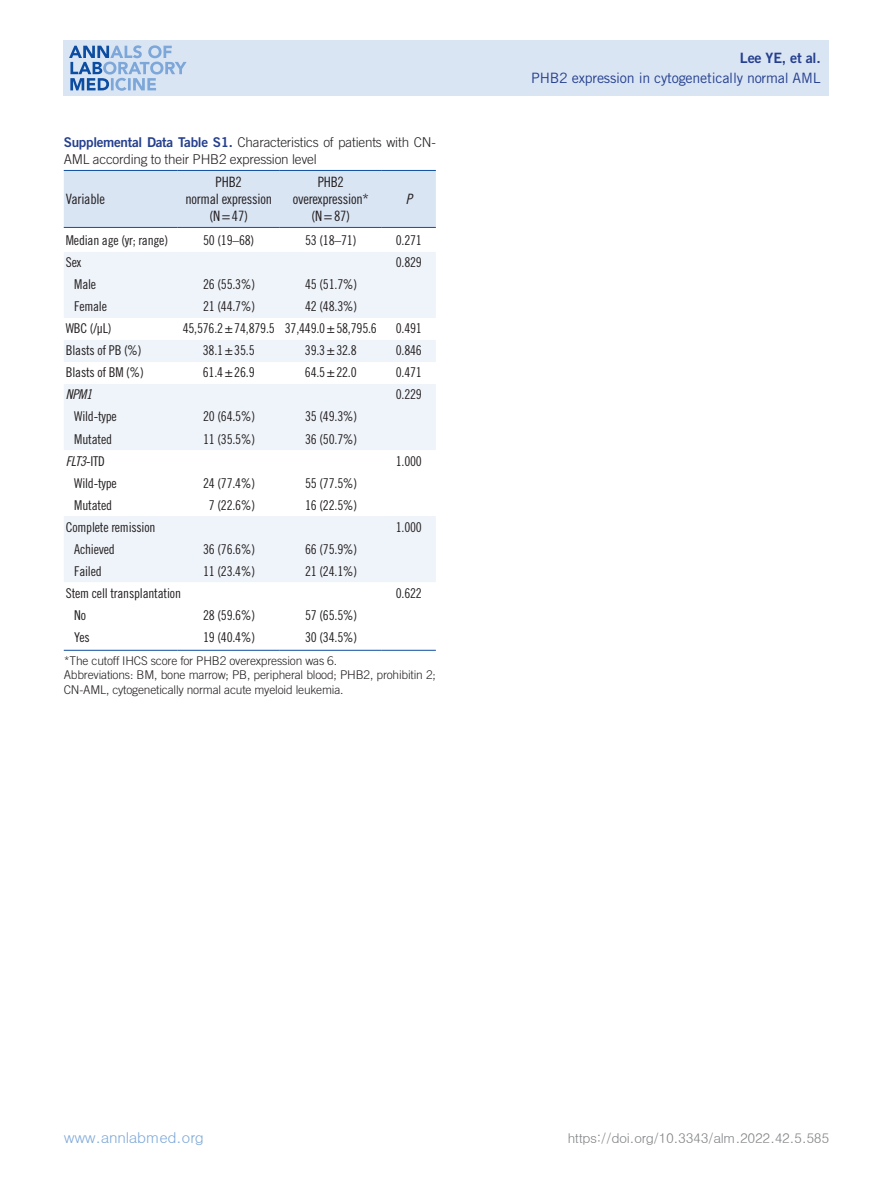
<style>
.page{position:relative;width:893px;height:1191px;background:#fff}
.page>*{position:absolute;margin:0;border:0;box-sizing:border-box;transform-origin:0 0}
.URL{font:15px "Dotum";letter-spacing:-.02em;color:#7ca7d8}
.표머리글{font:14.25px/17.1px "Trade Gothic LT Std Cn 18";letter-spacing:-.015em;color:#231f20;text-align:center}
.하시라제목{font:14.25px "Trade Gothic LT Std";letter-spacing:-.015em;color:#253f8e}
.하시라이름{font:14.25px "Trade Gothic LT Std Bd 2";letter-spacing:-.015em;color:#253f8e}
.표머리글-2{font:14.25px "Trade Gothic LT Std Cn 18 Obl";color:#231f20}
.표본문{font:13.5px "Trade Gothic LT Std Cn 18";letter-spacing:-.015em;color:#231f20}
.표제목_그림설명{font:300 13.5px/16.2px "Trade Gothic LT Std";letter-spacing:-.015em;color:#231f20}
.t1{font:13.5px "Dotum";letter-spacing:-.03em;color:#808285}
.표본문-2{font:13.5px "Trade Gothic LT Std Cn 18 Obl";letter-spacing:-.015em;color:#231f20}
.표_그림_주석{font:300 12px/14.4px "Trade Gothic LT Std";letter-spacing:-.015em;color:#231f20}
.s1{font-family:"Trade Gothic LT Std Bd 2";font-weight:400;color:#253f8e}
.s2{font-family:"Trade Gothic LT Std Cn 18"}
</style>
<div class="page">
<div style="left:64px;top:40px;width:765px;height:56px;background:#dae5f4"></div>
<svg style="left:69px;top:45px;width:118px;height:46px"></svg>
<div style="left:64px;top:171px;width:372px;height:56px;background:#dae5f4"></div>
<svg style="left:64px;top:252px;width:372px;height:330px;fill:#eff4fa"></svg>
<hr style="left:64px;top:170px;width:114px;height:1px;background:#0d4da1">
<hr style="left:178px;top:170px;width:102px;height:1px;background:#0d4da1">
<hr style="left:280px;top:170px;width:102px;height:1px;background:#0d4da1">
<hr style="left:382px;top:170px;width:54px;height:1px;background:#0d4da1">
<hr style="left:64px;top:227px;width:114px;height:1px;background:#0d4da1">
<hr style="left:178px;top:227px;width:102px;height:1px;background:#0d4da1">
<hr style="left:280px;top:227px;width:102px;height:1px;background:#0d4da1">
<hr style="left:382px;top:227px;width:54px;height:1px;background:#0d4da1">
<hr style="left:64px;top:650px;width:114px;height:1px;background:#0d4da1">
<hr style="left:178px;top:650px;width:102px;height:1px;background:#0d4da1">
<hr style="left:280px;top:650px;width:102px;height:1px;background:#0d4da1">
<hr style="left:382px;top:650px;width:54px;height:1px;background:#0d4da1">
<p class="표제목_그림설명" style="left:64px;top:134px;width:374px"><span class="s1">Supplemental Data Table S1.</span> Characteristics of patients with CN-<br>AML according to their PHB2 expression level</p>
<p class="표머리글" style="left:66px;top:190px;width:41px">Variable</p>
<p class="표머리글" style="left:185px;top:173px;width:88px">PHB2<br>normal expression (N=47)</p>
<p class="표머리글" style="left:293px;top:173px;width:78px">PHB2 overexpression* (N=87)</p>
<p class="표머리글-2" style="left:406px;top:190px;width:8px">P</p>
<p class="표본문" style="left:66px;top:232px;width:104px">Median age (yr; range)</p>
<p class="표본문" style="left:203px;top:232px;width:53px">50 (19–68)</p>
<p class="표본문" style="left:305px;top:232px;width:53px">53 (18–71)</p>
<p class="표본문" style="left:396px;top:232px;width:28px">0.271</p>
<p class="표본문" style="left:66px;top:254px;width:17px">Sex</p>
<p class="표본문" style="left:396px;top:254px;width:28px">0.829</p>
<p class="표본문" style="left:74px;top:276px;width:23px">Male</p>
<p class="표본문" style="left:203px;top:276px;width:54px">26 (55.3%)</p>
<p class="표본문" style="left:305px;top:276px;width:54px">45 (51.7%)</p>
<p class="표본문" style="left:74px;top:298px;width:34px">Female</p>
<p class="표본문" style="left:203px;top:298px;width:54px">21 (44.7%)</p>
<p class="표본문" style="left:305px;top:298px;width:54px">42 (48.3%)</p>
<p class="표본문" style="left:66px;top:320px;width:47px">WBC (/µL)</p>
<p class="표본문" style="left:183px;top:320px;width:94px">45,576.2±74,879.5</p>
<p class="표본문" style="left:285px;top:320px;width:94px">37,449.0±58,795.6</p>
<p class="표본문" style="left:396px;top:320px;width:28px">0.491</p>
<p class="표본문" style="left:66px;top:342px;width:77px">Blasts of PB (%)</p>
<p class="표본문" style="left:203px;top:342px;width:53px">38.1±35.5</p>
<p class="표본문" style="left:305px;top:342px;width:53px">39.3±32.8</p>
<p class="표본문" style="left:396px;top:342px;width:28px">0.846</p>
<p class="표본문" style="left:66px;top:365px;width:79px">Blasts of BM (%)</p>
<p class="표본문" style="left:203px;top:365px;width:53px">61.4±26.9</p>
<p class="표본문" style="left:305px;top:365px;width:53px">64.5±22.0</p>
<p class="표본문" style="left:396px;top:365px;width:28px">0.471</p>
<p class="표본문-2" style="left:66px;top:387px;width:28px">NPM1</p>
<p class="표본문" style="left:396px;top:387px;width:28px">0.229</p>
<p class="표본문" style="left:74px;top:409px;width:44px">Wild-type</p>
<p class="표본문" style="left:203px;top:409px;width:54px">20 (64.5%)</p>
<p class="표본문" style="left:305px;top:409px;width:54px">35 (49.3%)</p>
<p class="표본문" style="left:74px;top:431px;width:39px">Mutated</p>
<p class="표본문" style="left:203px;top:431px;width:54px">11 (35.5%)</p>
<p class="표본문" style="left:305px;top:431px;width:54px">36 (50.7%)</p>
<p class="표본문-2" style="left:66px;top:453px;width:41px">FLT3<span class="s2">-ITD</span></p>
<p class="표본문" style="left:396px;top:453px;width:28px">1.000</p>
<p class="표본문" style="left:74px;top:475px;width:44px">Wild-type</p>
<p class="표본문" style="left:203px;top:475px;width:54px">24 (77.4%)</p>
<p class="표본문" style="left:305px;top:475px;width:54px">55 (77.5%)</p>
<p class="표본문" style="left:74px;top:497px;width:39px">Mutated</p>
<p class="표본문" style="left:209px;top:497px;width:48px">7 (22.6%)</p>
<p class="표본문" style="left:305px;top:497px;width:54px">16 (22.5%)</p>
<p class="표본문" style="left:66px;top:519px;width:91px">Complete remission</p>
<p class="표본문" style="left:396px;top:519px;width:28px">1.000</p>
<p class="표본문" style="left:74px;top:541px;width:42px">Achieved</p>
<p class="표본문" style="left:203px;top:541px;width:54px">36 (76.6%)</p>
<p class="표본문" style="left:305px;top:541px;width:54px">66 (75.9%)</p>
<p class="표본문" style="left:74px;top:563px;width:29px">Failed</p>
<p class="표본문" style="left:203px;top:563px;width:54px">11 (23.4%)</p>
<p class="표본문" style="left:305px;top:563px;width:54px">21 (24.1%)</p>
<p class="표본문" style="left:66px;top:585px;width:117px">Stem cell transplantation</p>
<p class="표본문" style="left:396px;top:585px;width:28px">0.622</p>
<p class="표본문" style="left:74px;top:607px;width:13px">No</p>
<p class="표본문" style="left:203px;top:607px;width:54px">28 (59.6%)</p>
<p class="표본문" style="left:305px;top:607px;width:54px">57 (65.5%)</p>
<p class="표본문" style="left:74px;top:629px;width:17px">Yes</p>
<p class="표본문" style="left:203px;top:629px;width:54px">19 (40.4%)</p>
<p class="표본문" style="left:305px;top:629px;width:54px">30 (34.5%)</p>
<p class="표_그림_주석" style="left:64px;top:653px;width:275px">*The cutoff IHCS score for PHB2 overexpression was 6.</p>
<p class="표_그림_주석" style="left:64px;top:667px;width:374px">Abbreviations: BM, bone marrow; PB, peripheral blood; PHB2, prohibitin 2;<br>CN-AML, cytogenetically normal acute myeloid leukemia.</p>
<p class="하시라이름" style="left:740px;top:49px;width:82px">Lee YE, et al.</p>
<p class="하시라제목" style="left:531px;top:69px;width:291px">PHB2 expression in cytogenetically normal AML</p>
<p class="URL" style="left:64px;top:1130px;width:142px">www.annlabmed.org</p>
<p class="t1" style="left:568px;top:1131px;width:263px">https://doi.org/10.3343/alm.2022.42.5.585</p>
</div>
